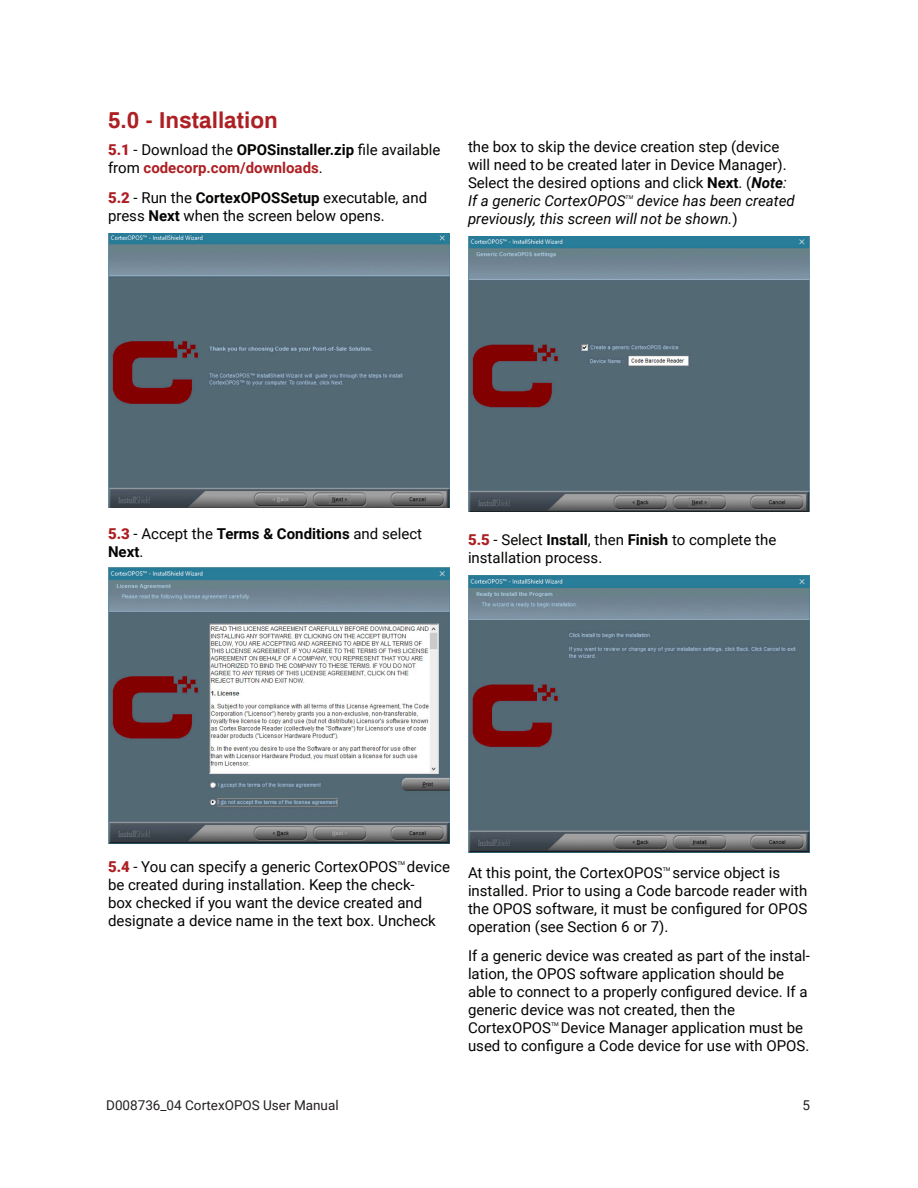
<style>
.page{position:relative;width:918px;height:1188px;background:#fff}
.page>*{position:absolute;margin:0;border:0;box-sizing:border-box;transform-origin:0 0}
.t1{font:700 22.5px "Archivo";color:#ad1f23}
.Body_text{font:15px/18px "Roboto";color:#040503}
.Body_text-2{font:italic 15px/18px "Roboto";color:#040503}
.t2{font:13.5px "Roboto";color:#231f20}
.Body_text-3{font:5.25px "Roboto";color:#040503}
.Body_text-4{font:italic 5.25px "Roboto";color:#040503}
.s1{font-weight:900;color:#ad1f23}
.s2{font-weight:700}
.s3{font-weight:700;color:#ad1f23}
.s4{font-weight:700;font-style:italic}
.s5{font-style:italic}
.s6{font-style:normal}
</style>
<div class="page">
<img style="left:468px;top:237px;width:342px;height:275px">
<img style="left:108px;top:233px;width:342px;height:275px">
<img style="left:109px;top:567px;width:340px;height:276px">
<img style="left:468px;top:575px;width:342px;height:277px">
<h1 class="t1" style="left:108px;top:103px;width:172px">5.0 - Installation</h1>
<p class="Body_text" style="left:108px;top:140px;width:334px"><span class="s1">5.1</span> - Download the <span class="s2">OPOSinstaller.zip</span> file available from <span class="s3">codecorp.com/downloads</span>.</p>
<p class="Body_text" style="left:108px;top:188px;width:321px"><span class="s1">5.2</span> - Run the <span class="s2">CortexOPOSSetup</span> executable, and press <span class="s2">Next</span> when the screen below opens.</p>
<p class="Body_text" style="left:468px;top:137px;width:320px">the box to skip the device creation step (device will need to be created later in Device Manager).<br>Select the desired options and click <span class="s2">Next</span>. (<span class="s4">Note</span><span class="s5">:<br>If a generic CortexOPOS</span></p>
<p class="Body_text-2" style="left:468px;top:191px;width:328px;text-indent:169px">device has been created previously, this screen will not be shown.<span class="s6">)</span></p>
<p class="Body_text-4" style="left:626px;top:193px;width:9px">TM</p>
<p class="Body_text" style="left:108px;top:524px;width:316px"><span class="s1">5.3</span> - Accept the <span class="s2">Terms &amp; Conditions</span> and select<br><span class="s2">Next</span>.</p>
<p class="Body_text" style="left:468px;top:530px;width:310px"><span class="s1">5.5</span> - Select <span class="s2">Install</span>, then <span class="s2">Finish</span> to complete the installation process.</p>
<p class="Body_text" style="left:108px;top:857px;width:291px"><span class="s1">5.4</span> - You can specify a generic CortexOPOS</p>
<p class="Body_text-3" style="left:397px;top:859px;width:9px">TM</p>
<p class="Body_text" style="left:108px;top:857px;width:343px;text-indent:299px">device be created during installation. Keep the check-<br>box checked if you want the device created and designate a device name in the text box. Uncheck</p>
<p class="Body_text" style="left:468px;top:863px;width:341px;text-indent:204px">service object is installed. Prior to using a Code barcode reader with the OPOS software, it must be configured for OPOS operation (see Section 6 or 7).</p>
<p class="Body_text" style="left:468px;top:863px;width:196px">At this point, the CortexOPOS</p>
<p class="Body_text-3" style="left:663px;top:865px;width:9px">TM</p>
<p class="Body_text" style="left:468px;top:946px;width:344px">If a generic device was created as part of the instal&shy;lation, the OPOS software application should be able to connect to a properly configured device. If a generic device was not created, then the CortexOPOS</p>
<p class="Body_text" style="left:468px;top:1018px;width:343px;text-indent:93px">Device Manager application must be used to configure a Code device for use with OPOS.</p>
<p class="Body_text-3" style="left:551px;top:1020px;width:9px">TM</p>
<p class="t2" style="left:106px;top:1095px;width:234px">D008736_04 CortexOPOS User Manual</p>
<p class="t2" style="left:803px;top:1095px;width:9px">5</p>
</div>
